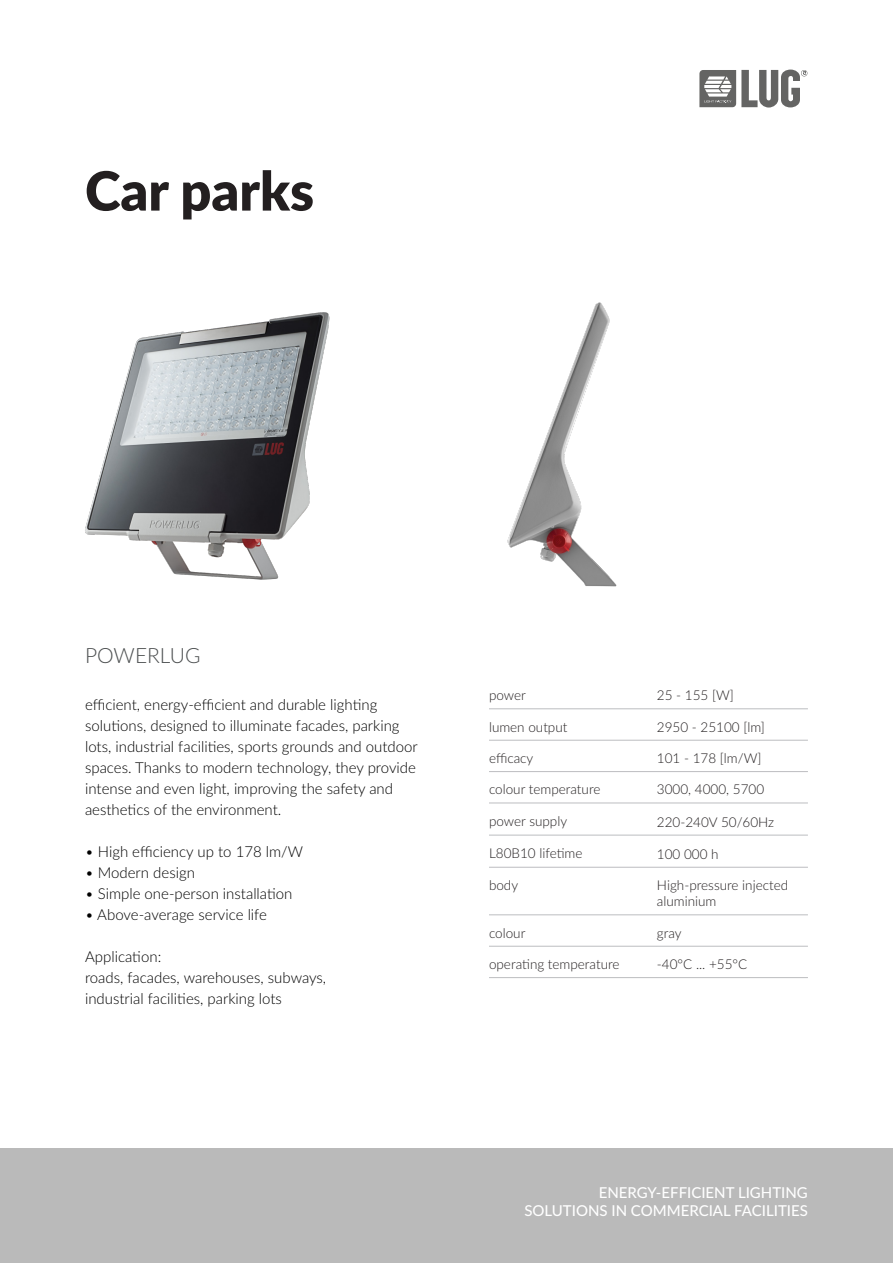
<style>
.page{position:relative;width:893px;height:1263px;background:#fff}
.page>*{position:absolute;margin:0;border:0;box-sizing:border-box;transform-origin:0 0}
.t1{font:900 54px "Lato";color:#231f20}
.t2{font:300 21px "Lato";color:#4c4f50}
.t3{font:300 15px "Lato";color:#000}
.t4{font:500 15px/18px "Lato";color:#fff;text-align:right}
.t5{font:300 13.5px/16.2px "Lato";color:#231f20}
</style>
<div class="page">
<div style="left:0;top:1148px;width:893px;height:115px;background:#bababa"></div>
<svg style="left:699px;top:70px;width:108px;height:38px"></svg>
<img style="left:85px;top:312px;width:245px;height:268px">
<img style="left:507px;top:302px;width:110px;height:285px">
<hr style="left:489px;top:708px;width:168px;height:1px;background:#bcbdc0">
<hr style="left:657px;top:708px;width:151px;height:1px;background:#bcbdc0">
<hr style="left:489px;top:740px;width:168px;height:1px;background:#bcbdc0">
<hr style="left:657px;top:740px;width:151px;height:1px;background:#bcbdc0">
<hr style="left:489px;top:771px;width:168px;height:1px;background:#bcbdc0">
<hr style="left:657px;top:771px;width:151px;height:1px;background:#bcbdc0">
<hr style="left:489px;top:803px;width:168px;height:1px;background:#bcbdc0">
<hr style="left:657px;top:803px;width:151px;height:1px;background:#bcbdc0">
<hr style="left:489px;top:835px;width:168px;height:1px;background:#bcbdc0">
<hr style="left:657px;top:835px;width:151px;height:1px;background:#bcbdc0">
<hr style="left:489px;top:867px;width:168px;height:1px;background:#bcbdc0">
<hr style="left:657px;top:867px;width:151px;height:1px;background:#bcbdc0">
<hr style="left:489px;top:914px;width:168px;height:1px;background:#bcbdc0">
<hr style="left:657px;top:914px;width:151px;height:1px;background:#bcbdc0">
<hr style="left:489px;top:946px;width:168px;height:1px;background:#bcbdc0">
<hr style="left:657px;top:946px;width:151px;height:1px;background:#bcbdc0">
<hr style="left:489px;top:977px;width:168px;height:1px;background:#bcbdc0">
<hr style="left:657px;top:977px;width:151px;height:1px;background:#bcbdc0">
<p class="t1" style="left:85px;top:150px;width:231px">Car parks</p>
<p class="t2" style="left:85px;top:641px;width:117px">POWERLUG</p>
<p class="t3" style="left:85px;top:695px;width:294px">efficient, energy-efficient and durable lighting</p>
<p class="t3" style="left:85px;top:716px;width:316px">solutions, designed to illuminate facades, parking</p>
<p class="t3" style="left:85px;top:737px;width:334px">lots, industrial facilities, sports grounds and outdoor</p>
<p class="t3" style="left:85px;top:758px;width:332px">spaces. Thanks to modern technology, they provide</p>
<p class="t3" style="left:85px;top:779px;width:310px">intense and even light, improving the safety and</p>
<p class="t3" style="left:85px;top:800px;width:198px">aesthetics of the environment.</p>
<p class="t3" style="left:85px;top:842px;width:219px">• High efficiency up to 178 lm/W</p>
<p class="t3" style="left:85px;top:863px;width:111px">• Modern design</p>
<p class="t3" style="left:85px;top:884px;width:209px">• Simple one-person installation</p>
<p class="t3" style="left:85px;top:905px;width:183px">• Above-average service life</p>
<p class="t3" style="left:85px;top:947px;width:78px">Application:</p>
<p class="t3" style="left:85px;top:968px;width:243px">roads, facades, warehouses, subways,</p>
<p class="t3" style="left:85px;top:989px;width:198px">industrial facilities, parking lots</p>
<p class="t5" style="left:489px;top:687px;width:38px">power</p>
<p class="t5" style="left:657px;top:687px;width:78px">25 - 155 [W]</p>
<p class="t5" style="left:489px;top:718px;width:80px">lumen output</p>
<p class="t5" style="left:657px;top:718px;width:109px">2950 - 25100 [lm]</p>
<p class="t5" style="left:489px;top:750px;width:46px">efficacy</p>
<p class="t5" style="left:657px;top:750px;width:106px">101 - 178 [lm/W]</p>
<p class="t5" style="left:489px;top:781px;width:113px">colour temperature</p>
<p class="t5" style="left:657px;top:781px;width:109px">3000, 4000, 5700</p>
<p class="t5" style="left:489px;top:812px;width:80px">power supply</p>
<p class="t5" style="left:657px;top:813px;width:119px">220-240V 50/60Hz</p>
<p class="t5" style="left:489px;top:844px;width:95px">L80B10 lifetime</p>
<p class="t5" style="left:657px;top:845px;width:63px">100 000 h</p>
<p class="t5" style="left:489px;top:877px;width:31px">body</p>
<p class="t5" style="left:657px;top:877px;width:133px">High-pressure injected aluminium</p>
<p class="t5" style="left:489px;top:924px;width:38px">colour</p>
<p class="t5" style="left:657px;top:924px;width:26px">gray</p>
<p class="t5" style="left:489px;top:956px;width:132px">operating temperature</p>
<p class="t5" style="left:657px;top:956px;width:92px">-40°C ... +55°C</p>
<p class="t4" style="left:524px;top:1182px;width:285px">ENERGY-EFFICIENT LIGHTING<br>SOLUTIONS IN COMMERCIAL FACILITIES</p>
</div>
